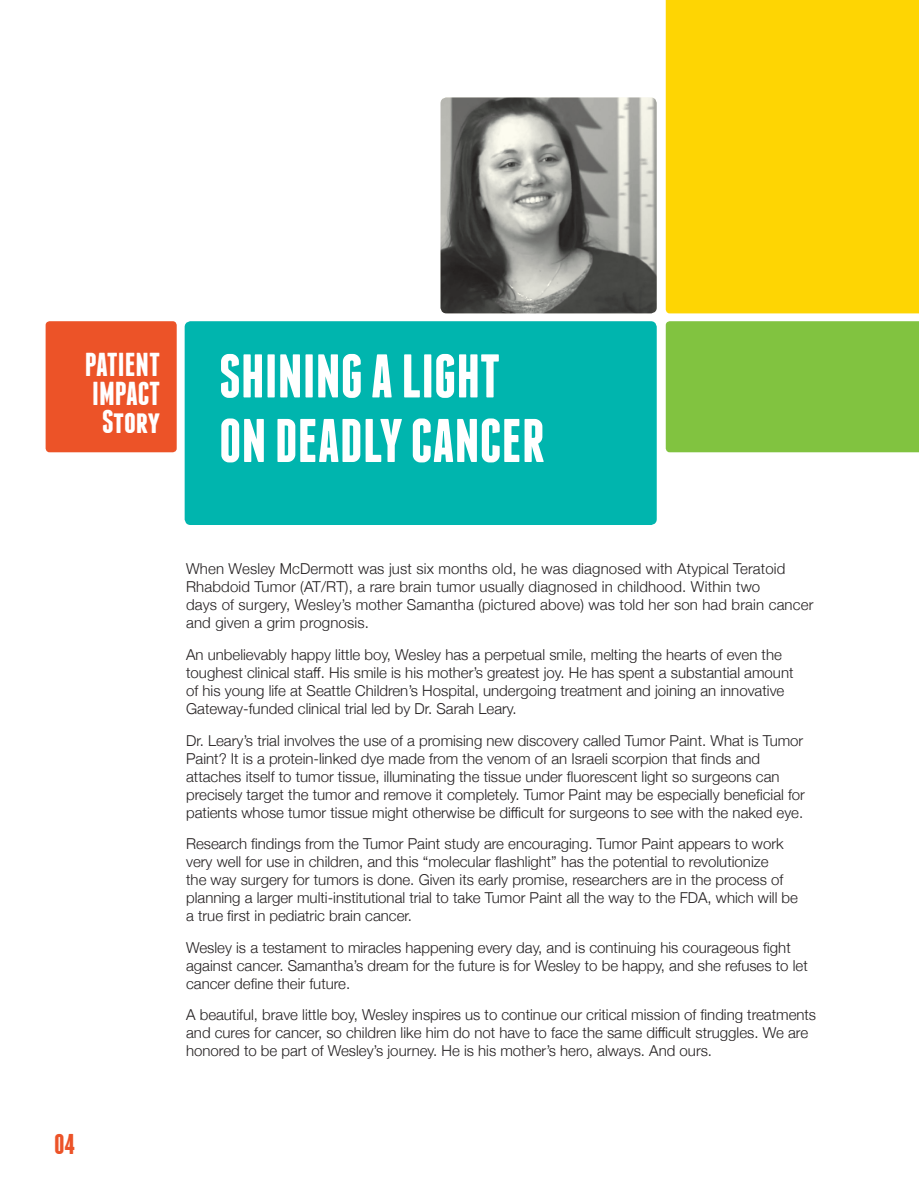
<style>
.page{position:relative;width:919px;height:1189px;background:#fff}
.page>*{position:absolute;margin:0;border:0;box-sizing:border-box;transform-origin:0 0}
.t1{font:700 61.5px/64.5px "Franchise Free";color:#fff}
.t2{font:700 33px/28.5px "Franchise Free";letter-spacing:-.005em;color:#fff;text-align:center}
.t3{font:700 28.5px "Franchise Free";color:#ec5328}
.t4{font:300 15px/18px "Helvetica Neue";color:#231f20}
</style>
<div class="page">
<div style="left:184px;top:321px;width:472px;height:204px;background:#00b5ae;border-radius:6px"></div>
<div style="left:46px;top:321px;width:131px;height:131px;background:#ec5328;border-radius:4px"></div>
<div style="left:665px;top:321px;width:253px;height:131px;background:#81c340"></div>
<div style="left:665px;top:0;width:253px;height:313px;background:#fed503"></div>
<img style="left:440px;top:97px;width:216px;height:216px">
<h2 class="t2" style="left:85px;top:350px;width:77px">PATIENT<br>IMPACT<br>Story</h2>
<h1 class="t1" style="left:219px;top:343px;width:327px">SHINING A LIGHT<br>ON DEADLY CANCER</h1>
<h3 class="t3" style="left:54px;top:1130px;width:23px">04</h3>
<p class="t4" style="left:186px;top:559px;width:628px">When Wesley McDermott was just six months old, he was diagnosed with Atypical Teratoid Rhabdoid Tumor (AT/RT), a rare brain tumor usually diagnosed in childhood. Within two<br>days of surgery, Wesley’s mother Samantha (pictured above) was told her son had brain cancer and given a grim prognosis.</p>
<p class="t4" style="left:186px;top:644px;width:608px">An unbelievably happy little boy, Wesley has a perpetual smile, melting the hearts of even the toughest clinical staff. His smile is his mother’s greatest joy. He has spent a substantial amount of his young life at Seattle Children’s Hospital, undergoing treatment and joining an innovative Gateway-funded clinical trial led by Dr. Sarah Leary.</p>
<p class="t4" style="left:186px;top:730px;width:620px">Dr. Leary’s trial involves the use of a promising new discovery called Tumor Paint. What is Tumor Paint? It is a protein-linked dye made from the venom of an Israeli scorpion that finds and attaches itself to tumor tissue, illuminating the tissue under fluorescent light so surgeons can precisely target the tumor and remove it completely. Tumor Paint may be especially beneficial for patients whose tumor tissue might otherwise be difficult for surgeons to see with the naked eye.</p>
<p class="t4" style="left:186px;top:833px;width:613px">Research findings from the Tumor Paint study are encouraging. Tumor Paint appears to work very well for use in children, and this “molecular flashlight” has the potential to revolutionize<br>the way surgery for tumors is done. Given its early promise, researchers are in the process of planning a larger multi-institutional trial to take Tumor Paint all the way to the FDA, which will be a true first in pediatric brain cancer.</p>
<p class="t4" style="left:186px;top:937px;width:623px">Wesley is a testament to miracles happening every day, and is continuing his courageous fight against cancer. Samantha’s dream for the future is for Wesley to be happy, and she refuses to let cancer define their future.</p>
<p class="t4" style="left:186px;top:1004px;width:631px">A beautiful, brave little boy, Wesley inspires us to continue our critical mission of finding treatments and cures for cancer, so children like him do not have to face the same difficult struggles. We are honored to be part of Wesley’s journey. He is his mother’s hero, always. And ours.</p>
</div>
